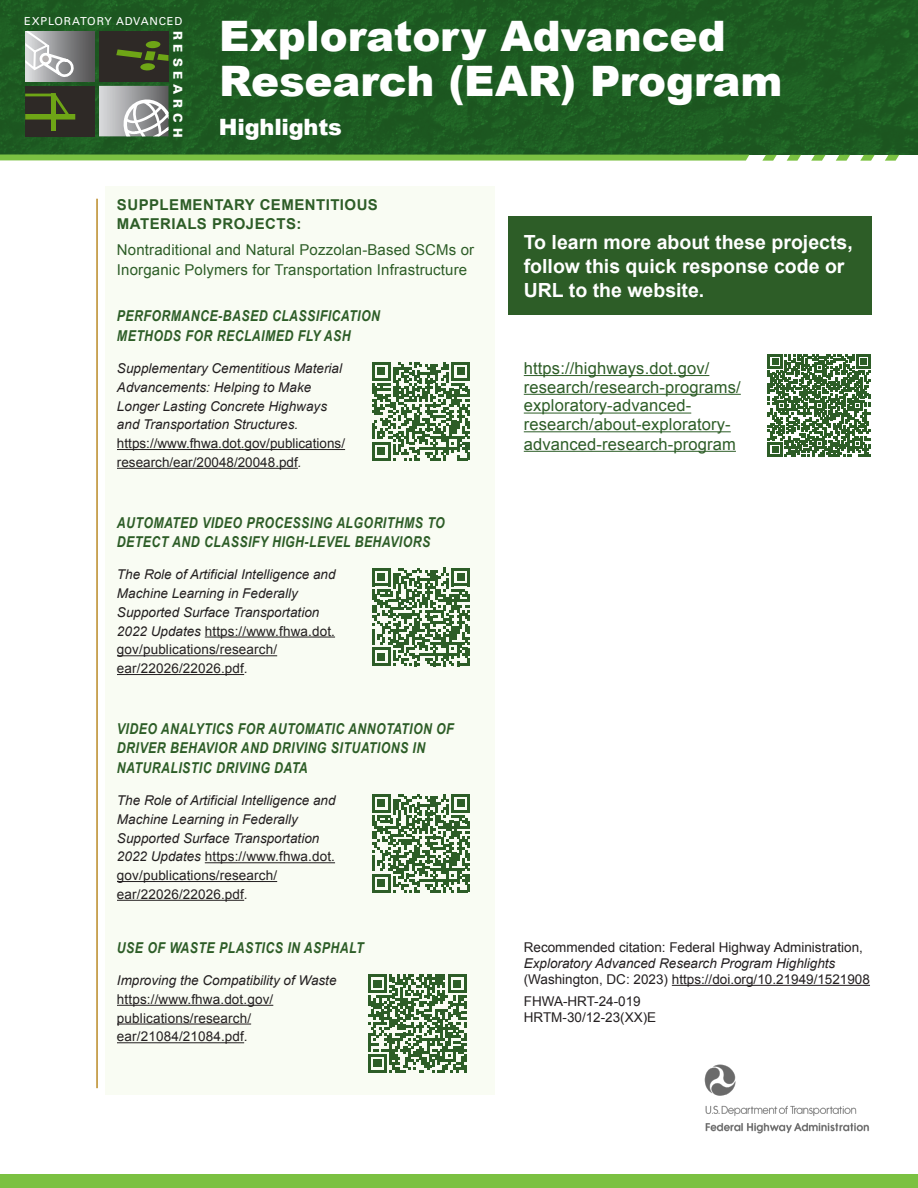
<style>
.page{position:relative;width:918px;height:1188px;background:#fff}
.page>*{position:absolute;margin:0;border:0;box-sizing:border-box;transform-origin:0 0}
.t1{font:900 42px/45px "Arial";letter-spacing:-.005em;color:#fff}
.t2{font:900 22.5px "Arial";letter-spacing:-.01em;color:#fff}
.t3{font:700 19.5px/24px "Arial";color:#fff}
.t4{font:16.5px/18.9px "Arial";letter-spacing:.01em;color:#2d5d27}
.t5{font:italic 700 15px/19.5px "Arial Narrow";letter-spacing:.03em;color:#2d5d27}
.t6{font:15px/19.5px "Arial";letter-spacing:.01em;color:#2d5d27}
.t7{font:700 15px/19.5px "Arial";letter-spacing:.03em;color:#2d5d27}
.t8{font:italic 13.5px/18.8px "Arial";color:#231f20}
.t9{font:13.5px/18.8px "Arial";color:#231f20}
.t10{font:900 12.3px "Univers LT Std";letter-spacing:.395em;color:#fff}
.t11{font:10.95px "Univers LT Std";letter-spacing:.075em;color:#fff}
.s1{font-style:normal}
.s2{font-style:italic}
</style>
<div class="page">
<img style="left:0;top:0;width:918px;height:154px">
<div style="left:25px;top:86px;width:70px;height:50px;background:#2e2926"></div>
<div style="left:25px;top:31px;width:70px;height:51px;background:linear-gradient(to right,#dcdddf,#4d4d4e)"></div>
<div style="left:99px;top:31px;width:69px;height:51px;background:#2e2926"></div>
<svg style="left:24px;top:92px;width:49px;height:29px"></svg>
<div style="left:51px;top:93px;width:5px;height:38px;border:4px solid #6ea516"></div>
<svg style="left:116px;top:49px;width:52px;height:12px"></svg>
<div style="left:146px;top:41px;width:14px;height:7px;background:#6ea516;border-radius:50%"></div>
<div style="left:140px;top:63px;width:15px;height:8px;background:#6ea516;border-radius:50%"></div>
<svg style="left:24px;top:29px;width:51px;height:49px"></svg>
<svg style="left:99px;top:86px;width:72px;height:53px;background:#a7aca9"></svg>
<div style="left:0;top:1175px;width:918px;height:13px;background:#7bc142"></div>
<hr style="left:96px;top:199px;width:2px;height:889px;background:#ba8a26">
<svg style="left:0;top:155px;width:749px;height:6px;background:#86c651"></svg>
<svg style="left:762px;top:155px;width:15px;height:6px"></svg>
<svg style="left:787px;top:155px;width:14px;height:6px"></svg>
<svg style="left:811px;top:155px;width:15px;height:6px"></svg>
<svg style="left:836px;top:155px;width:14px;height:6px"></svg>
<svg style="left:860px;top:155px;width:15px;height:6px"></svg>
<svg style="left:885px;top:155px;width:14px;height:6px"></svg>
<img style="left:705px;top:1065px;width:164px;height:69px">
<div style="left:508px;top:216px;width:364px;height:98px;background:#2d5d27"></div>
<div style="left:105px;top:187px;width:389px;height:908px;background:#f9fcf3"></div>
<hr style="left:117px;top:449px;width:228px;height:1px;background:#231f20">
<hr style="left:117px;top:468px;width:181px;height:1px;background:#231f20">
<hr style="left:205px;top:637px;width:130px;height:1px;background:#231f20">
<hr style="left:117px;top:656px;width:160px;height:1px;background:#231f20">
<hr style="left:117px;top:674px;width:127px;height:1px;background:#231f20">
<hr style="left:205px;top:863px;width:130px;height:1px;background:#231f20">
<hr style="left:117px;top:881px;width:160px;height:1px;background:#231f20">
<hr style="left:117px;top:900px;width:127px;height:1px;background:#231f20">
<hr style="left:117px;top:1005px;width:156px;height:1px;background:#231f20">
<hr style="left:117px;top:1024px;width:134px;height:1px;background:#231f20">
<hr style="left:117px;top:1043px;width:127px;height:1px;background:#231f20">
<hr style="left:672px;top:985px;width:198px;height:1px;background:#231f20">
<hr style="left:524px;top:375px;width:185px;height:1px;background:#2d5d27">
<hr style="left:524px;top:394px;width:217px;height:1px;background:#2d5d27">
<hr style="left:524px;top:413px;width:167px;height:1px;background:#2d5d27">
<hr style="left:524px;top:432px;width:207px;height:1px;background:#2d5d27">
<hr style="left:524px;top:451px;width:212px;height:1px;background:#2d5d27">
<svg style="left:372px;top:362px;width:98px;height:98px"></svg>
<svg style="left:372px;top:568px;width:98px;height:98px"></svg>
<svg style="left:372px;top:794px;width:98px;height:98px"></svg>
<svg style="left:368px;top:974px;width:99px;height:99px"></svg>
<svg style="left:768px;top:354px;width:103px;height:103px"></svg>
<p class="t11" style="left:24px;top:15px;width:160px">EXPLORATORY ADVANCED</p>
<p class="t10" style="left:186px;top:31px;width:108px;rotate:90deg">RESEARCH</p>
<h1 class="t1" style="left:219px;top:12px;width:565px">Exploratory Advanced<br>Research (EAR) Program</h1>
<h2 class="t2" style="left:219px;top:110px;width:124px">Highlights</h2>
<h1 class="t7" style="left:117px;top:195px;width:262px">SUPPLEMENTARY CEMENTITIOUS<br>MATERIALS PROJECTS:</h1>
<p class="t6" style="left:117px;top:241px;width:359px">Nontraditional and Natural Pozzolan-Based SCMs or<br>Inorganic Polymers for Transportation Infrastructure</p>
<h2 class="t5" style="left:117px;top:306px;width:264px">PERFORMANCE-BASED CLASSIFICATION<br>METHODS FOR RECLAIMED FLY ASH</h2>
<p class="t8" style="left:117px;top:359px;width:230px">Supplementary Cementitious Material Advancements: Helping to Make Longer Lasting Concrete Highways and Transportation Structures. <span class="s1">https://www.fhwa.dot.gov/publications/ research/ear/20048/20048.pdf</span>.</p>
<h2 class="t5" style="left:117px;top:512px;width:329px">AUTOMATED VIDEO PROCESSING ALGORITHMS TO<br>DETECT AND CLASSIFY HIGH-LEVEL BEHAVIORS</h2>
<p class="t8" style="left:117px;top:565px;width:220px">The Role of Artificial Intelligence and Machine Learning in Federally Supported Surface Transportation 2022 Updates <span class="s1">https://www.fhwa.dot. gov/publications/research/ ear/22026/22026.pdf</span>.</p>
<h2 class="t5" style="left:117px;top:718px;width:338px">VIDEO ANALYTICS FOR AUTOMATIC ANNOTATION OF<br>DRIVER BEHAVIOR AND DRIVING SITUATIONS IN<br>NATURALISTIC DRIVING DATA</h2>
<p class="t8" style="left:117px;top:791px;width:220px">The Role of Artificial Intelligence and Machine Learning in Federally Supported Surface Transportation 2022 Updates <span class="s1">https://www.fhwa.dot. gov/publications/research/ ear/22026/22026.pdf</span>.</p>
<h2 class="t5" style="left:117px;top:937px;width:248px">USE OF WASTE PLASTICS IN ASPHALT</h2>
<p class="t9" style="left:117px;top:971px;width:221px"><span class="s2">Improving the Compatibility of Waste </span>https://www.fhwa.dot.gov/ publications/research/ ear/21084/21084.pdf<span class="s2">.</span></p>
<p class="t3" style="left:524px;top:231px;width:331px">To learn more about these projects, follow this quick response code or<br>URL to the website.</p>
<p class="t4" style="left:524px;top:359px;width:219px">https://highways.dot.gov/ research/research-programs/ exploratory-advanced&shy;research/about-exploratory&shy;advanced-research-program</p>
<p class="t9" style="left:524px;top:940px;width:348px;line-height:15.8px">Recommended citation: Federal Highway Administration,<br><span class="s2">Exploratory Advanced Research Program Highlights </span>(Washington, DC: 2023) https://doi.org/10.21949/1521908</p>
<p class="t9" style="left:524px;top:992px;width:119px">FHWA-HRT-24-019</p>
<p class="t9" style="left:524px;top:1008px;width:134px">HRTM-30/12-23(XX)E</p>
</div>
